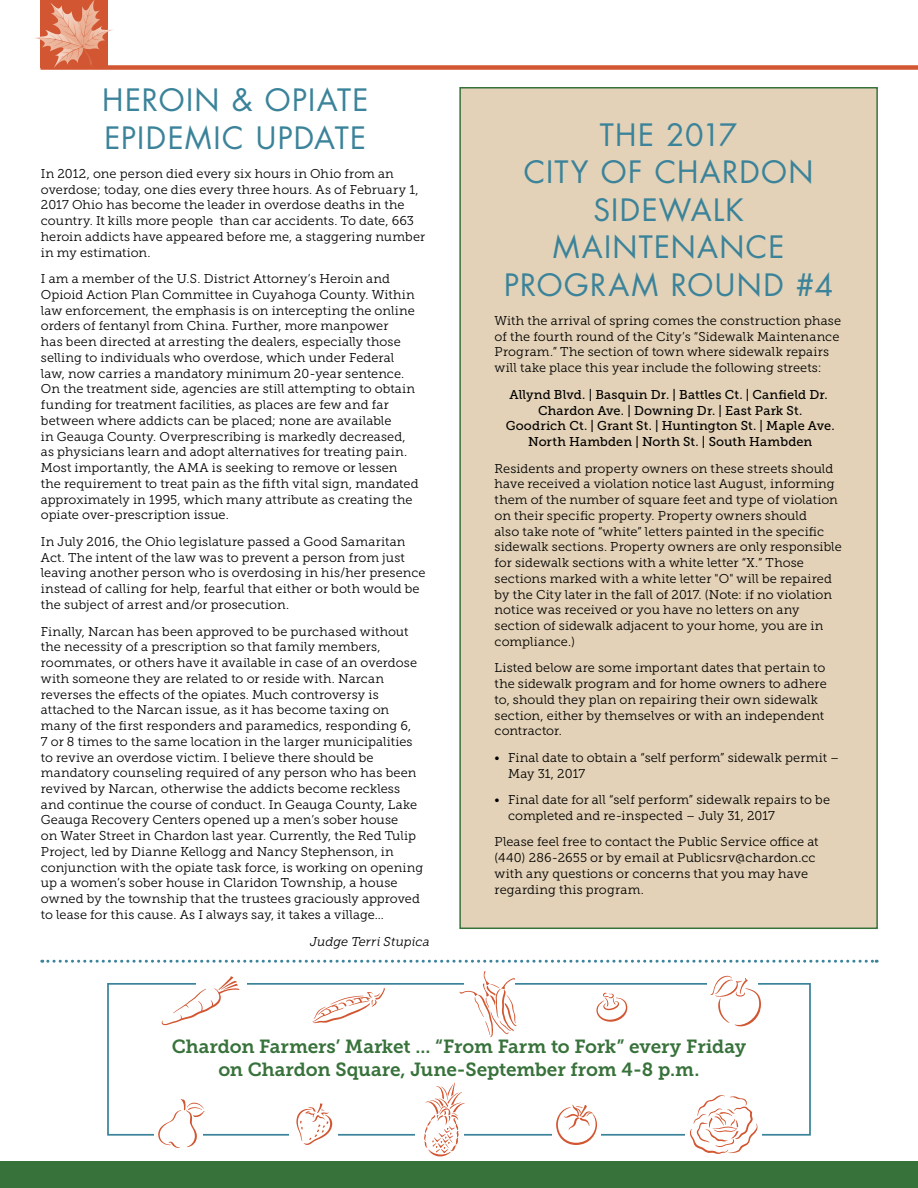
<style>
.page{position:relative;width:918px;height:1188px;background:#fff}
.page>*{position:absolute;margin:0;border:0;box-sizing:border-box;transform-origin:0 0}
.t1{font:30px/37.5px "Futura";letter-spacing:.04em;color:#3b839a}
.t2{font:18.9px/22.4px "Museo Slab 700";letter-spacing:-.005em;color:#38723b;text-align:center}
.t3{font:12.75px/15.8px "Museo Slab 300";letter-spacing:.005em;color:#000}
.t4{font:12.75px/15.8px "Museo Slab 500";letter-spacing:.01em;color:#000;text-align:center}
.t5{font:italic 12.75px "Museo Slab 300";color:#000}
</style>
<div class="page">
<div style="left:460px;top:88px;width:417px;height:840px;background:#e3d2b7"></div>
<div style="left:459px;top:87px;width:419px;height:842px;border:2px solid #38723b"></div>
<div style="left:40px;top:65px;width:878px;height:5px;background:#d15631"></div>
<svg style="left:35px;top:0;width:79px;height:68px"></svg>
<div style="left:0;top:1161px;width:918px;height:27px;background:#38723b"></div>
<svg style="left:42px;top:960px;width:835px;height:3px"></svg>
<svg style="left:158px;top:1083px;width:600px;height:73px"></svg>
<svg style="left:162px;top:971px;width:599px;height:66px"></svg>
<h1 class="t1" style="left:102px;top:81px;width:268px">HEROIN &amp; OPIATE<br>EPIDEMIC UPDATE</h1>
<p class="t3" style="left:41px;top:166px;width:386px">In 2012, one person died every six hours in Ohio from an overdose; today, one dies every three hours. As of February 1, 2017 Ohio has become the leader in overdose deaths in the country. It kills more people than car accidents. To date, 663 heroin addicts have appeared before me, a staggering number in my estimation.</p>
<p class="t3" style="left:41px;top:271px;width:379px">I am a member of the U.S. District Attorney’s Heroin and Opioid Action Plan Committee in Cuyahoga County. Within law enforcement, the emphasis is on intercepting the online orders of fentanyl from China. Further, more manpower<br>has been directed at arresting the dealers, especially those selling to individuals who overdose, which under Federal law, now carries a mandatory minimum 20-year sentence.<br>On the treatment side, agencies are still attempting to obtain funding for treatment facilities, as places are few and far between where addicts can be placed; none are available<br>in Geauga County. Overprescribing is markedly decreased, as physicians learn and adopt alternatives for treating pain.<br>Most importantly, the AMA is seeking to remove or lessen the requirement to treat pain as the fifth vital sign, mandated approximately in 1995, which many attribute as creating the opiate over-prescription issue.</p>
<p class="t3" style="left:41px;top:534px;width:386px">In July 2016, the Ohio legislature passed a Good Samaritan Act. The intent of the law was to prevent a person from just leaving another person who is overdosing in his/her presence instead of calling for help, fearful that either or both would be the subject of arrest and/or prosecution.</p>
<p class="t3" style="left:41px;top:623px;width:384px">Finally, Narcan has been approved to be purchased without the necessity of a prescription so that family members, roommates, or others have it available in case of an overdose with someone they are related to or reside with. Narcan reverses the effects of the opiates. Much controversy is attached to the Narcan issue, as it has become taxing on many of the first responders and paramedics, responding 6,<br>7 or 8 times to the same location in the larger municipalities to revive an overdose victim. I believe there should be mandatory counseling required of any person who has been revived by Narcan, otherwise the addicts become reckless and continue the course of conduct. In Geauga County, Lake Geauga Recovery Centers opened up a men’s sober house<br>on Water Street in Chardon last year. Currently, the Red Tulip Project, led by Dianne Kellogg and Nancy Stephenson, in conjunction with the opiate task force, is working on opening up a women’s sober house in Claridon Township, a house owned by the township that the trustees graciously approved to lease for this cause. As I always say, it takes a village…</p>
<p class="t5" style="left:310px;top:934px;width:121px">Judge Terri Stupica</p>
<h1 class="t1" style="left:504px;top:116px;width:331px;text-align:center">THE 2017<br>CITY OF CHARDON<br>SIDEWALK<br>MAINTENANCE<br>PROGRAM ROUND #4</h1>
<p class="t3" style="left:495px;top:313px;width:348px">With the arrival of spring comes the construction phase of the fourth round of the City’s “Sidewalk Maintenance Program.” The section of town where sidewalk repairs will take place this year include the following streets:</p>
<p class="t4" style="left:506px;top:387px;width:331px">Allynd Blvd. | Basquin Dr. | Battles Ct. | Canfield Dr.<br>Chardon Ave. | Downing Dr. | East Park St.<br>Goodrich Ct. | Grant St. | Huntington St. | Maple Ave.<br>North Hambden | North St. | South Hambden</p>
<p class="t3" style="left:495px;top:460px;width:349px">Residents and property owners on these streets should have received a violation notice last August, informing them of the number of square feet and type of violation on their specific property. Property owners should<br>also take note of “white” letters painted in the specific sidewalk sections. Property owners are only responsible for sidewalk sections with a white letter “X.” Those sections marked with a white letter "O" will be repaired by the City later in the fall of 2017. (Note: if no violation notice was received or you have no letters on any section of sidewalk adjacent to your home, you are in compliance.)</p>
<p class="t3" style="left:495px;top:660px;width:334px">Listed below are some important dates that pertain to the sidewalk program and for home owners to adhere to, should they plan on repairing their own sidewalk section, either by themselves or with an independent contractor.</p>
<p class="t3" style="left:508px;top:750px;width:333px;text-indent:-14px">• Final date to obtain a “self perform” sidewalk permit –<br>May 31, 2017</p>
<p class="t3" style="left:508px;top:792px;width:323px;text-indent:-14px">• Final date for all “self perform” sidewalk repairs to be completed and re-inspected – July 31, 2017</p>
<p class="t3" style="left:495px;top:834px;width:325px">Please feel free to contact the Public Service office at (440) 286-2655 or by email at Publicsrv@chardon.cc with any questions or concerns that you may have regarding this program.</p>
<h2 class="t2" style="left:172px;top:1036px;width:576px">Chardon Farmers’ Market ... “From Farm to Fork” every Friday on Chardon Square, June-September from 4-8 p.m.</h2>
</div>
